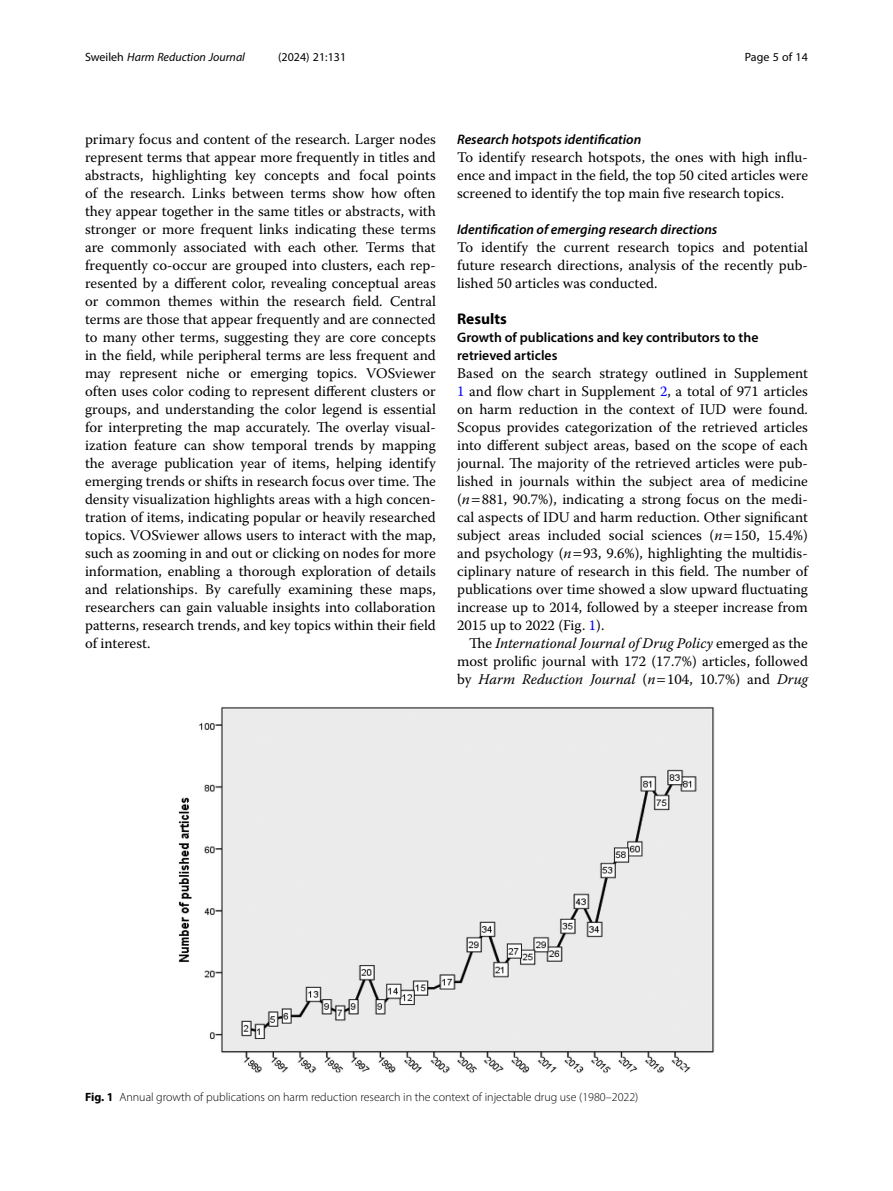
<style>
.page{position:relative;width:893px;height:1191px;background:#fff}
.page>*{position:absolute;margin:0;border:0;box-sizing:border-box;transform-origin:0 0}
.Head_1{font:700 15.45px "Myriad Pro";color:#000}
.Body_Text{font:14.7px/18px "Warnock Pro";color:#000;text-align:justify}
.Body_Text_Indent{font:14.7px/18px "Warnock Pro";color:#000;text-align:justify}
.Head_3{font:italic 600 13.8px "Myriad Pro";color:#000}
.Head_2_After_1{font:600 13.8px/18px "Myriad Pro";color:#000}
.Figure_Caption{font:300 12px "Myriad Pro";color:#000}
.t1{font:italic 12px "Myriad Pro";color:#000}
.t2{font:12px "Myriad Pro";color:#000}
.s1{font-style:normal}
.s2{color:#00f}
.s3{font-style:italic}
.s4{font-weight:700}
</style>
<div class="page">
<img style="left:178px;top:707px;width:536px;height:366px">
<p class="t1" style="left:85px;top:50px;width:162px"><span class="s1">Sweileh</span> Harm Reduction Journal</p>
<p class="t2" style="left:278px;top:50px;width:70px">(2024) 21:131</p>
<p class="t2" style="left:745px;top:50px;width:65px">Page 5 of 14</p>
<p class="Body_Text" style="left:85px;top:130px;width:352px">primary focus and content of the research. Larger nodes represent terms that appear more frequently in titles and abstracts, highlighting key concepts and focal points of the research. Links between terms show how often they appear together in the same titles or abstracts, with stronger or more frequent links indicating these terms are commonly associated with each other. Terms that frequently co-occur are grouped into clusters, each rep&shy;resented by a different color, revealing conceptual areas or common themes within the research field. Central terms are those that appear frequently and are connected to many other terms, suggesting they are core concepts in the field, while peripheral terms are less frequent and may represent niche or emerging topics. VOSviewer often uses color coding to represent different clusters or groups, and understanding the color legend is essential for interpreting the map accurately. The overlay visual&shy;ization feature can show temporal trends by mapping the average publication year of items, helping identify emerging trends or shifts in research focus over time. The density visualization highlights areas with a high concen&shy;tration of items, indicating popular or heavily researched topics. VOSviewer allows users to interact with the map, such as zooming in and out or clicking on nodes for more information, enabling a thorough exploration of details and relationships. By carefully examining these maps, researchers can gain valuable insights into collaboration patterns, research trends, and key topics within their field of interest.</p>
<p class="Head_3" style="left:457px;top:131px;width:186px">Research hotspots identification</p>
<p class="Body_Text" style="left:457px;top:148px;width:352px">To identify research hotspots, the ones with high influ&shy;ence and impact in the field, the top 50 cited articles were screened to identify the top main five research topics.</p>
<p class="Head_3" style="left:457px;top:221px;width:262px">Identification of emerging research directions</p>
<p class="Body_Text" style="left:457px;top:238px;width:352px">To identify the current research topics and potential future research directions, analysis of the recently pub&shy;lished 50 articles was conducted.</p>
<p class="Head_1" style="left:457px;top:309px;width:51px">Results</p>
<p class="Head_2_After_1" style="left:457px;top:328px;width:303px">Growth of publications and key contributors to the retrieved articles</p>
<p class="Body_Text" style="left:457px;top:364px;width:352px">Based on the search strategy outlined in Supplement <span class="s2">1</span> and flow chart in Supplement <span class="s2">2</span>, a total of 971 articles on harm reduction in the context of IUD were found.<br>Scopus provides categorization of the retrieved articles into different subject areas, based on the scope of each journal. The majority of the retrieved articles were pub&shy;lished in journals within the subject area of medicine (<span class="s3">n</span> 881, 90.7%), indicating a strong focus on the medi&shy;cal aspects of IDU and harm reduction. Other significant subject areas included social sciences (<span class="s3">n</span> 150, 15.4%) and psychology (<span class="s3">n</span> 93, 9.6%), highlighting the multidis&shy;ciplinary nature of research in this field. The number of publications over time showed a slow upward fluctuating increase up to 2014, followed by a steeper increase from 2015 up to 2022 (Fig. <span class="s2">1</span>).</p>
<p class="Body_Text_Indent" style="left:457px;top:634px;width:352px;text-indent:12px">The <span class="s3">International Journal of Drug Policy</span> emerged as the most prolific journal with 172 (17.7%) articles, followed by <span class="s3">Harm Reduction Journal</span> (<span class="s3">n</span> 104, 10.7%) and <span class="s3">Drug</span></p>
<p class="Figure_Caption" style="left:85px;top:1089px;width:555px"><span class="s4">Fig. 1</span> Annual growth of publications on harm reduction research in the context of injectable drug use (1980–2022)</p>
</div>
